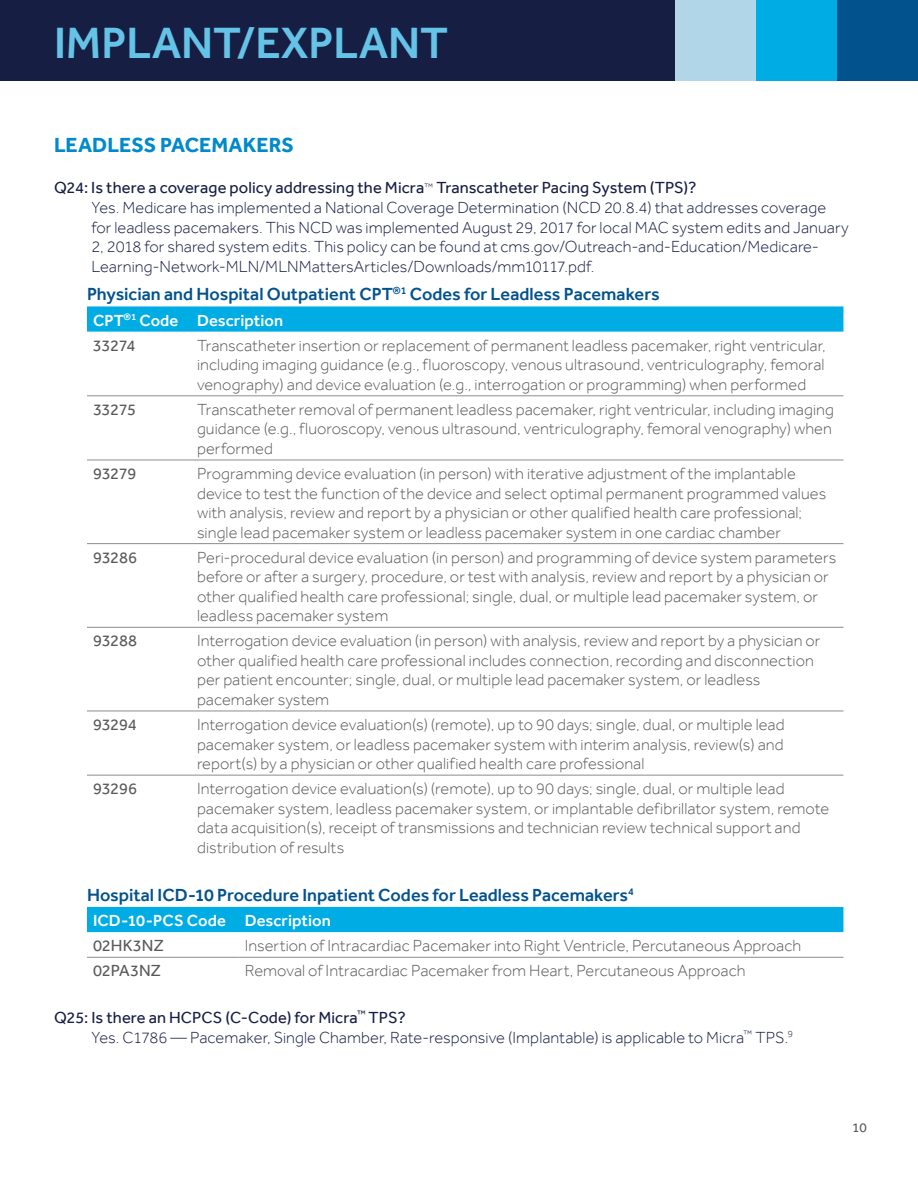
<style>
.page{position:relative;width:918px;height:1188px;background:#fff}
.page>*{position:absolute;margin:0;border:0;box-sizing:border-box;transform-origin:0 0}
.t1{font:500 45px "Effra";color:#64c3e6}
.t2{font:700 21px "Effra";color:#008acb}
.t3{font:500 18px "Effra";color:#02528e}
.t4{font:300 16.5px/19.5px "Effra";letter-spacing:.005em;color:#58595b}
.t5{font:300 16.5px/19.8px "Effra";letter-spacing:.005em;color:#171e43}
.t6{font:500 16.5px/25.2px "Effra";letter-spacing:.005em;color:#fff}
.t7{font:16.5px "Effra";letter-spacing:-.015em;color:#58595b}
.t8{font:13.5px "Effra";color:#58595b}
.s1{font-weight:400}
.s2{font-weight:400;color:#58595b}
</style>
<div class="page">
<div style="left:837px;top:0;width:81px;height:81px;background:#02528e"></div>
<div style="left:756px;top:0;width:81px;height:81px;background:#00ace4"></div>
<div style="left:675px;top:0;width:81px;height:81px;background:#b1d6e7"></div>
<div style="left:0;top:0;width:675px;height:81px;background:#171e43"></div>
<svg style="left:87px;top:306px;width:756px;height:26px;background:#08aee4"></svg>
<hr style="left:87px;top:396px;width:104px;height:1px;background:#8a8c8e">
<hr style="left:191px;top:396px;width:652px;height:1px;background:#8a8c8e">
<hr style="left:87px;top:460px;width:104px;height:1px;background:#8a8c8e">
<hr style="left:191px;top:460px;width:652px;height:1px;background:#8a8c8e">
<hr style="left:87px;top:543px;width:104px;height:1px;background:#8a8c8e">
<hr style="left:191px;top:543px;width:652px;height:1px;background:#8a8c8e">
<hr style="left:87px;top:627px;width:104px;height:1px;background:#8a8c8e">
<hr style="left:191px;top:627px;width:652px;height:1px;background:#8a8c8e">
<hr style="left:87px;top:711px;width:104px;height:1px;background:#8a8c8e">
<hr style="left:191px;top:711px;width:652px;height:1px;background:#8a8c8e">
<hr style="left:87px;top:775px;width:104px;height:1px;background:#8a8c8e">
<hr style="left:191px;top:775px;width:652px;height:1px;background:#8a8c8e">
<div style="left:87px;top:907px;width:756px;height:25px;background:#00ace4"></div>
<hr style="left:87px;top:957px;width:152px;height:1px;background:#8a8c8e">
<hr style="left:239px;top:957px;width:604px;height:1px;background:#8a8c8e">
<h1 class="t1" style="left:54px;top:16px;width:396px">IMPLANT/EXPLANT</h1>
<p class="t2" style="left:54px;top:132px;width:241px">LEADLESS PACEMAKERS</p>
<p class="t5" style="left:92px;top:177px;width:759px;text-indent:-38px"><span class="s1">Q24: Is there a coverage policy addressing the Micra</span><sup>™</sup> <span class="s1">Transcatheter Pacing System (TPS)?<br></span>Yes. Medicare has implemented a National Coverage Determination (NCD 20. 8.4) that addresses coverage for leadless pacemakers. This NCD was implemented August 29, 2017 for local MAC system edits and January 2, 2018 for shared system edits. This policy can be found at cms.gov/Outreach-and-Education/Medicare-Learning-Network-MLN/MLNMattersArticles/Downloads/mm10117.pdf.</p>
<p class="t3" style="left:87px;top:284px;width:574px">Physician and Hospital Outpatient CPT<sup>®1</sup> Codes for Leadless Pacemakers</p>
<p class="t6" style="left:93px;top:307px;width:192px">CPT<sup>®1</sup> Code Description<br><span class="s2">33274</span></p>
<p class="t4" style="left:197px;top:335px;width:630px;text-align:justify">Transcatheter insertion or replacement of permanent leadless pacemaker, right ventricular, including imaging guidance (e.g., fluoroscopy, venous ultrasound, ventriculography, femoral venography) and device evaluation (e.g., interrogation or programming) when performed</p>
<p class="t7" style="left:93px;top:400px;width:45px">33275</p>
<p class="t4" style="left:197px;top:400px;width:638px">Transcatheter removal of permanent leadless pacemaker, right ventricular, including imaging guidance (e.g., fluoroscopy, venous ultrasound, ventriculography, femoral venography) when performed</p>
<p class="t7" style="left:93px;top:464px;width:45px">93279</p>
<p class="t4" style="left:197px;top:464px;width:631px">Programming device evaluation (in person) with iterative adjustment of the implantable device to test the function of the device and select optimal permanent programmed values with analysis, review and report by a physician or other qualified health care professional; single lead pacemaker system or leadless pacemaker system in one cardiac chamber</p>
<p class="t7" style="left:93px;top:548px;width:46px">93286</p>
<p class="t4" style="left:197px;top:548px;width:641px">Peri-procedural device evaluation (in person) and programming of device system parameters before or after a surgery, procedure, or test with analysis, review and report by a physician or other qualified health care professional; single, dual, or multiple lead pacemaker system, or leadless pacemaker system</p>
<p class="t7" style="left:93px;top:631px;width:46px">93288</p>
<p class="t4" style="left:197px;top:631px;width:625px">Interrogation device evaluation (in person) with analysis, review and report by a physician or other qualified health care professional includes connection, recording and disconnection per patient encounter; single, dual, or multiple lead pacemaker system, or leadless pacemaker system</p>
<p class="t7" style="left:93px;top:715px;width:45px">93294</p>
<p class="t4" style="left:197px;top:715px;width:589px;text-align:justify">Interrogation device evaluation(s) (remote), up to 90 days; single, dual, or multiple lead pacemaker system, or leadless pacemaker system with interim analysis, review(s) and report(s) by a physician or other qualified health care professional</p>
<p class="t7" style="left:93px;top:779px;width:46px">93296</p>
<p class="t4" style="left:197px;top:779px;width:634px">Interrogation device evaluation(s) (remote), up to 90 days; single, dual, or multiple lead pacemaker system, leadless pacemaker system, or implantable defibrillator system, remote data acquisition(s), receipt of transmissions and technician review technical support and distribution of results</p>
<p class="t3" style="left:87px;top:884px;width:548px">Hospital ICD-10 Procedure Inpatient Codes for Leadless Pacemakers<sup>4</sup></p>
<p class="t6" style="left:93px;top:908px;width:239px">ICD-10-PCS Code Description</p>
<p class="t7" style="left:93px;top:936px;width:72px">02HK3NZ</p>
<p class="t4" style="left:245px;top:936px;width:558px">Insertion of Intracardiac Pacemaker into Right Ventricle, Percutaneous Approach</p>
<p class="t7" style="left:93px;top:961px;width:70px">02PA3NZ</p>
<p class="t4" style="left:245px;top:961px;width:502px">Removal of Intracardiac Pacemaker from Heart, Percutaneous Approach</p>
<p class="t5" style="left:92px;top:1007px;width:703px;text-indent:-37px"><span class="s1">Q25: Is there an HCPCS (C-Code) for Micra</span><sup>™</sup> <span class="s1">TPS?<br></span>Yes. C1786 — Pacemaker, Single Chamber, Rate-responsive (Implantable) is applicable to Micra<sup>™</sup> TPS. <sup>9</sup></p>
<p class="t8" style="left:852px;top:1119px;width:16px">10</p>
</div>
